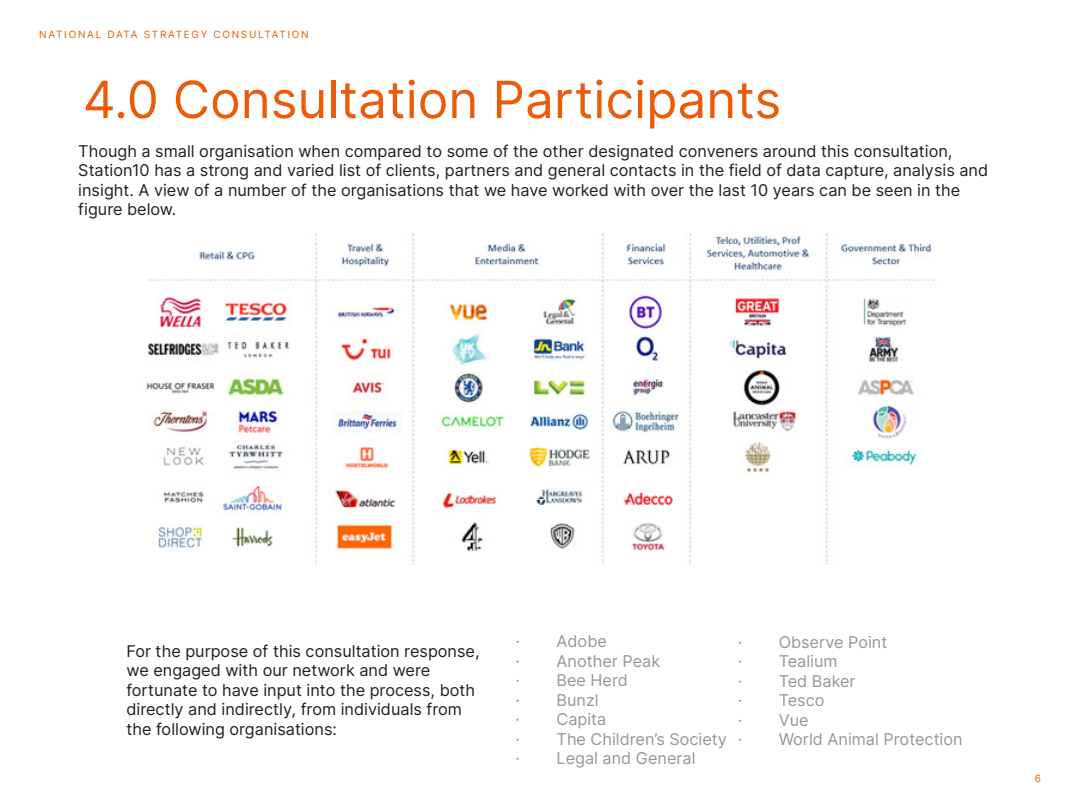
<style>
.page{position:relative;width:1080px;height:810px;background:#fff}
.page>*{position:absolute;margin:0;border:0;box-sizing:border-box;transform-origin:0 0}
.t1{font:51.25px "Inter";color:#eb5c0a}
.t2{font:16.25px/19.5px "Inter";color:#231f20}
.t3{font:16.25px "Inter";color:#95979a}
.t4{font:10px "Inter";letter-spacing:.17em;color:#eb5c0a}
</style>
<div class="page">
<img style="left:146px;top:231px;width:788px;height:333px">
<p class="t4" style="left:39px;top:27px;width:271px">NATIONAL DATA STRATEGY CONSULTATION</p>
<p class="t1" style="left:83px;top:62px;width:700px">4.0 Consultation Participants</p>
<p class="t2" style="left:78px;top:141px;width:911px">Though a small organisation when compared to some of the other designated conveners around this consultation, Station10 has a strong and varied list of clients, partners and general contacts in the field of data capture, analysis and insight. A view of a number of the organisations that we have worked with over the last 10 years can be seen in the figure below.</p>
<p class="t2" style="left:126px;top:641px;width:355px">For the purpose of this consultation response, we engaged with our network and were fortunate to have input into the process, both directly and indirectly, from individuals from the following organisations:</p>
<p class="t3" style="left:516px;top:630px;width:93px">· Adobe</p>
<p class="t3" style="left:516px;top:649px;width:146px">· Another Peak</p>
<p class="t3" style="left:516px;top:669px;width:114px">· Bee Herd</p>
<p class="t3" style="left:516px;top:688px;width:85px">· Bunzl</p>
<p class="t3" style="left:516px;top:708px;width:92px">· Capita</p>
<p class="t3" style="left:516px;top:727px;width:213px">· The Children’s Society</p>
<p class="t3" style="left:516px;top:747px;width:181px">· Legal and General</p>
<p class="t3" style="left:738px;top:630px;width:151px">· Observe Point</p>
<p class="t3" style="left:738px;top:650px;width:102px">· Tealium</p>
<p class="t3" style="left:738px;top:669px;width:119px">· Ted Baker</p>
<p class="t3" style="left:738px;top:689px;width:88px">· Tesco</p>
<p class="t3" style="left:738px;top:708px;width:72px">· Vue</p>
<p class="t3" style="left:738px;top:728px;width:227px">· World Animal Protection</p>
<p class="t4" style="left:1035px;top:771px;width:8px">6</p>
</div>
